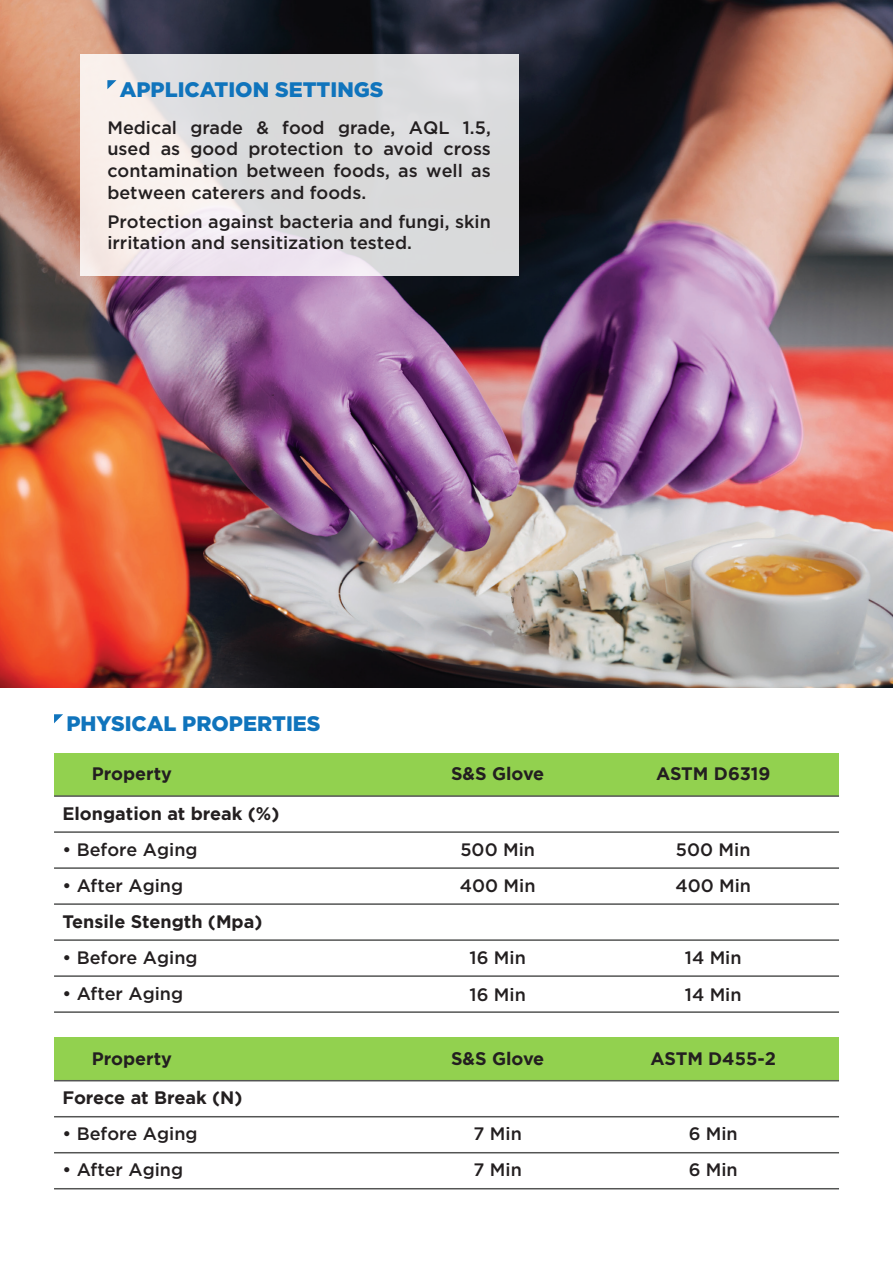
<style>
.page{position:relative;width:893px;height:1263px;background:#fff}
.page>*{position:absolute;margin:0;border:0;box-sizing:border-box;transform-origin:0 0}
.t1{font:900 21px "SVN Gotham";color:#1074bc}
.t2{font:18px/21.6px "SVN Gotham";color:#231f20;text-align:justify}
.t3{font:700 18px "SVN Gotham";color:#231f20}
</style>
<div class="page">
<img style="left:0;top:0;width:893px;height:687px">
<div style="left:54px;top:1037px;width:785px;height:43px;background:#92d14f"></div>
<hr style="left:54px;top:1080px;width:785px;height:1px;background:#545554">
<hr style="left:54px;top:1116px;width:785px;height:1px;background:#545554">
<hr style="left:54px;top:1152px;width:785px;height:1px;background:#545554">
<hr style="left:54px;top:1188px;width:785px;height:1px;background:#545554">
<div style="left:54px;top:753px;width:785px;height:42px;background:#92d14f"></div>
<hr style="left:54px;top:795px;width:785px;height:2px;background:#545554">
<hr style="left:54px;top:903px;width:785px;height:2px;background:#545554">
<hr style="left:54px;top:831px;width:785px;height:2px;background:#545554">
<hr style="left:54px;top:939px;width:785px;height:2px;background:#545554">
<hr style="left:54px;top:867px;width:785px;height:2px;background:#545554">
<hr style="left:54px;top:975px;width:785px;height:2px;background:#545554">
<hr style="left:54px;top:1011px;width:785px;height:2px;background:#545554">
<svg style="left:54px;top:714px;width:9px;height:9px"></svg>
<svg style="left:80px;top:54px;width:438px;height:222px;background:#e2e0e1"></svg>
<svg style="left:107px;top:80px;width:9px;height:9px"></svg>
<p class="t1" style="left:120px;top:72px;width:265px">APPLICATION SETTINGS</p>
<p class="t2" style="left:107px;top:115px;width:385px">Medical grade &amp; food grade, AQL 1.5, used as good protection to avoid cross contamination between foods, as well as between caterers and foods.</p>
<p class="t2" style="left:107px;top:209px;width:385px">Protection against bacteria and fungi, skin irritation and sensitization tested.</p>
<p class="t1" style="left:66px;top:706px;width:256px">PHYSICAL PROPERTIES</p>
<p class="t3" style="left:92px;top:761px;width:82px">Property</p>
<p class="t3" style="left:62px;top:800px;width:218px">Elongation at break (%)</p>
<p class="t2" style="left:62px;top:837px;width:137px">• Before Aging</p>
<p class="t2" style="left:62px;top:873px;width:122px">• After Aging</p>
<p class="t3" style="left:62px;top:908px;width:201px">Tensile Stength (Mpa)</p>
<p class="t2" style="left:62px;top:945px;width:137px">• Before Aging</p>
<p class="t2" style="left:62px;top:981px;width:122px">• After Aging</p>
<p class="t3" style="left:92px;top:1045px;width:82px">Property</p>
<p class="t3" style="left:62px;top:1085px;width:181px">Forece at Break (N)</p>
<p class="t2" style="left:62px;top:1122px;width:137px">• Before Aging</p>
<p class="t2" style="left:62px;top:1158px;width:122px">• After Aging</p>
<p class="t3" style="left:451px;top:761px;width:95px">S&amp;S Glove</p>
<p class="t2" style="left:460px;top:837px;width:76px">500 Min</p>
<p class="t2" style="left:460px;top:873px;width:77px">400 Min</p>
<p class="t3" style="left:656px;top:761px;width:116px">ASTM D6319</p>
<p class="t2" style="left:676px;top:837px;width:76px">500 Min</p>
<p class="t2" style="left:675px;top:873px;width:77px">400 Min</p>
<p class="t2" style="left:470px;top:945px;width:58px">16 Min</p>
<p class="t2" style="left:685px;top:945px;width:58px">14 Min</p>
<p class="t2" style="left:470px;top:982px;width:58px">16 Min</p>
<p class="t2" style="left:685px;top:982px;width:58px">14 Min</p>
<p class="t3" style="left:451px;top:1045px;width:95px">S&amp;S Glove</p>
<p class="t2" style="left:474px;top:1122px;width:50px">7 Min</p>
<p class="t2" style="left:474px;top:1158px;width:50px">7 Min</p>
<p class="t3" style="left:650px;top:1045px;width:127px">ASTM D455-2</p>
<p class="t2" style="left:689px;top:1122px;width:51px">6 Min</p>
<p class="t2" style="left:689px;top:1158px;width:51px">6 Min</p>
</div>
